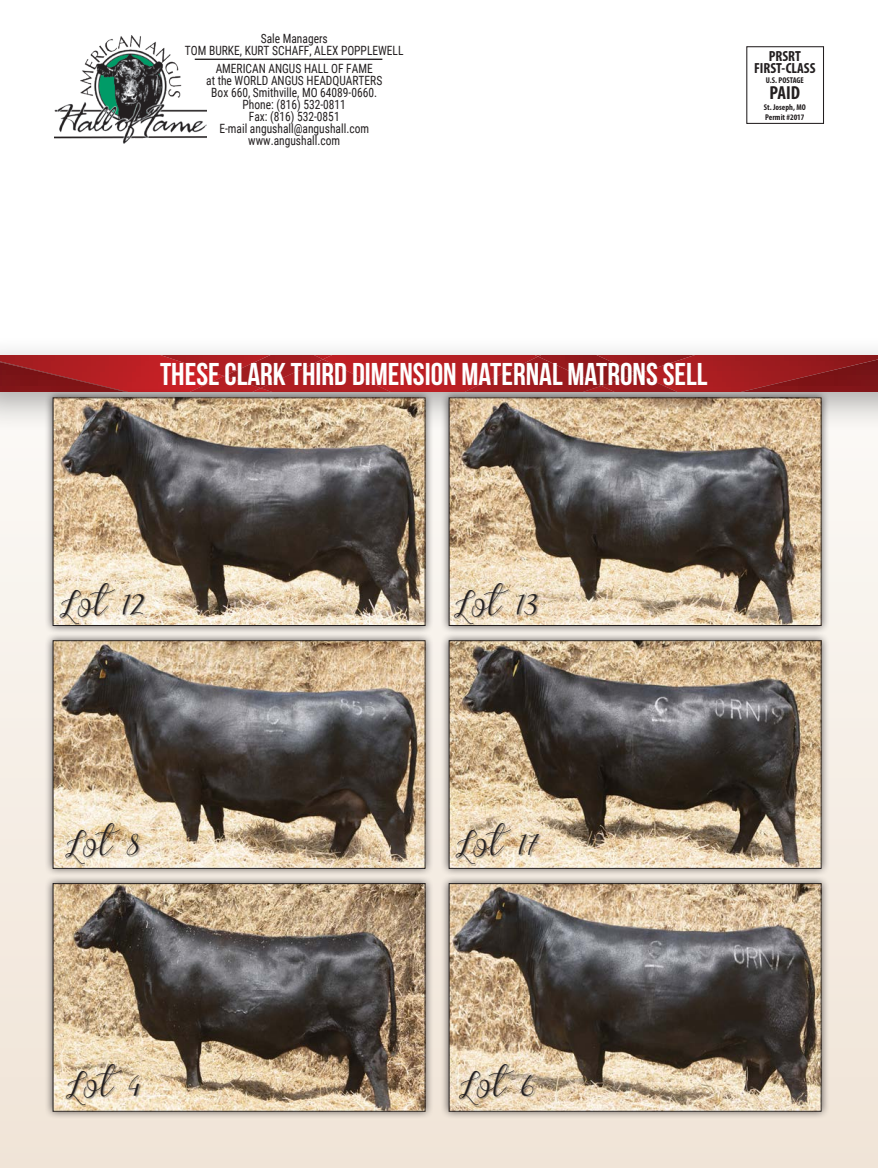
<style>
.page{position:relative;width:878px;height:1168px;background:#fff}
.page>*{position:absolute;margin:0;border:0;box-sizing:border-box;transform-origin:0 0}
.t1{font:700 31.5px "Bebas Neue";color:#fff}
.bc_in_photo{font:31.5px "Aisyah";color:#231f20}
.t2{font:700 condensed 18.9px "Myriad Pro";color:#231f20}
.t3{font:700 condensed 14.7px "Myriad Pro";color:#231f20}
.t4{font:12.75px "Roboto Condensed";color:#231f20;scale:.9 1}
.t5{font:700 condensed 8.4px "Myriad Pro";color:#231f20}
</style>
<div class="page">
<div style="left:0;top:384px;width:878px;height:784px;background:linear-gradient(to bottom,#fbfaf7,#f0e4d7)"></div>
<img style="left:55px;top:36px;width:152px;height:107px">
<hr style="left:195px;top:59px;width:187px;height:1px;background:#231f20">
<div style="left:746px;top:46px;width:78px;height:78px;background:#fff;border:1px solid #231f20"></div>
<div style="left:0;top:336px;width:878px;height:97px;background:#231f20;opacity:.38"></div>
<img style="left:169px;top:356px;width:184px;height:33px">
<img style="left:699px;top:374px;width:179px;height:18px">
<img style="left:601px;top:374px;width:98px;height:15px">
<img style="left:261px;top:359px;width:92px;height:30px">
<img style="left:169px;top:356px;width:55px;height:20px">
<img style="left:224px;top:356px;width:99px;height:32px">
<img style="left:353px;top:356px;width:248px;height:36px">
<img style="left:637px;top:356px;width:241px;height:18px">
<img style="left:538px;top:356px;width:99px;height:30px">
<img style="left:0;top:356px;width:169px;height:36px">
<div style="left:44px;top:389px;width:389px;height:245px;background:#231f20;opacity:.75"></div>
<img style="left:55px;top:400px;width:368px;height:224px">
<div style="left:440px;top:389px;width:389px;height:245px;background:#231f20;opacity:.75"></div>
<img style="left:451px;top:400px;width:368px;height:224px">
<div style="left:449px;top:398px;width:372px;height:228px;border:1px solid #231f20"></div>
<div style="left:44px;top:632px;width:389px;height:245px;background:#231f20;opacity:.75"></div>
<img style="left:55px;top:642px;width:368px;height:224px">
<div style="left:53px;top:640px;width:372px;height:228px;border:1px solid #231f20"></div>
<div style="left:440px;top:632px;width:389px;height:245px;background:#231f20;opacity:.75"></div>
<img style="left:451px;top:642px;width:368px;height:224px">
<div style="left:449px;top:640px;width:372px;height:228px;border:1px solid #231f20"></div>
<div style="left:44px;top:875px;width:389px;height:244px;background:#231f20;opacity:.75"></div>
<img style="left:55px;top:885px;width:368px;height:224px">
<div style="left:53px;top:883px;width:372px;height:228px;border:1px solid #231f20"></div>
<div style="left:440px;top:875px;width:389px;height:244px;background:#231f20;opacity:.75"></div>
<img style="left:451px;top:885px;width:368px;height:224px">
<div style="left:449px;top:883px;width:372px;height:228px;border:1px solid #231f20"></div>
<div style="left:60px;top:583px;width:86px;height:43px;background:#231f20;opacity:.42"></div>
<div style="left:454px;top:583px;width:84px;height:43px;background:#231f20;opacity:.42"></div>
<div style="left:66px;top:824px;width:74px;height:42px;background:#231f20;opacity:.42"></div>
<div style="left:456px;top:824px;width:85px;height:42px;background:#231f20;opacity:.42"></div>
<div style="left:67px;top:1064px;width:74px;height:42px;background:#231f20;opacity:.42"></div>
<div style="left:459px;top:1064px;width:76px;height:42px;background:#231f20;opacity:.42"></div>
<p class="t4" style="left:261px;top:29px;width:76px">Sale Managers</p>
<p class="t4" style="left:185px;top:41px;width:244px">TOM BURKE, KURT SCHAFF, ALEX POPPLEWELL</p>
<p class="t4" style="left:216px;top:59px;width:176px">AMERICAN ANGUS HALL OF FAME</p>
<p class="t4" style="left:206px;top:71px;width:197px">at the WORLD ANGUS HEADQUARTERS</p>
<p class="t4" style="left:211px;top:83px;width:186px">Box 660, Smithville, MO 64089-0660.</p>
<p class="t4" style="left:242px;top:95px;width:116px">Phone: (816) 532-0811</p>
<p class="t4" style="left:249px;top:107px;width:102px">Fax: (816) 532-0851</p>
<p class="t4" style="left:219px;top:119px;width:168px">E-mail angushall@angushall.com</p>
<p class="t4" style="left:248px;top:131px;width:104px">www.angushall.com</p>
<p class="t3" style="left:768px;top:47px;width:34px">PRSRT</p>
<p class="t3" style="left:754px;top:58px;width:63px">FIRST-CLASS</p>
<p class="t5" style="left:766px;top:75px;width:39px">U.S. POSTAGE</p>
<p class="t2" style="left:769px;top:81px;width:32px">PAID</p>
<p class="t5" style="left:764px;top:101px;width:43px">St. Joseph, MO</p>
<p class="t5" style="left:765px;top:112px;width:41px">Permit #2017</p>
<p class="t1" style="left:160px;top:357px;width:549px">THESE CLARK THIRD DIMENSION MATERNAL MATRONS SELL</p>
<p class="bc_in_photo" style="left:60px;top:586px;width:90px">Lot 12</p>
<p class="bc_in_photo" style="left:454px;top:586px;width:89px">Lot 13</p>
<p class="bc_in_photo" style="left:65px;top:826px;width:79px">Lot 8</p>
<p class="bc_in_photo" style="left:456px;top:826px;width:86px">Lot 17</p>
<p class="bc_in_photo" style="left:66px;top:1066px;width:78px">Lot 4</p>
<p class="bc_in_photo" style="left:459px;top:1066px;width:79px">Lot 6</p>
</div>
